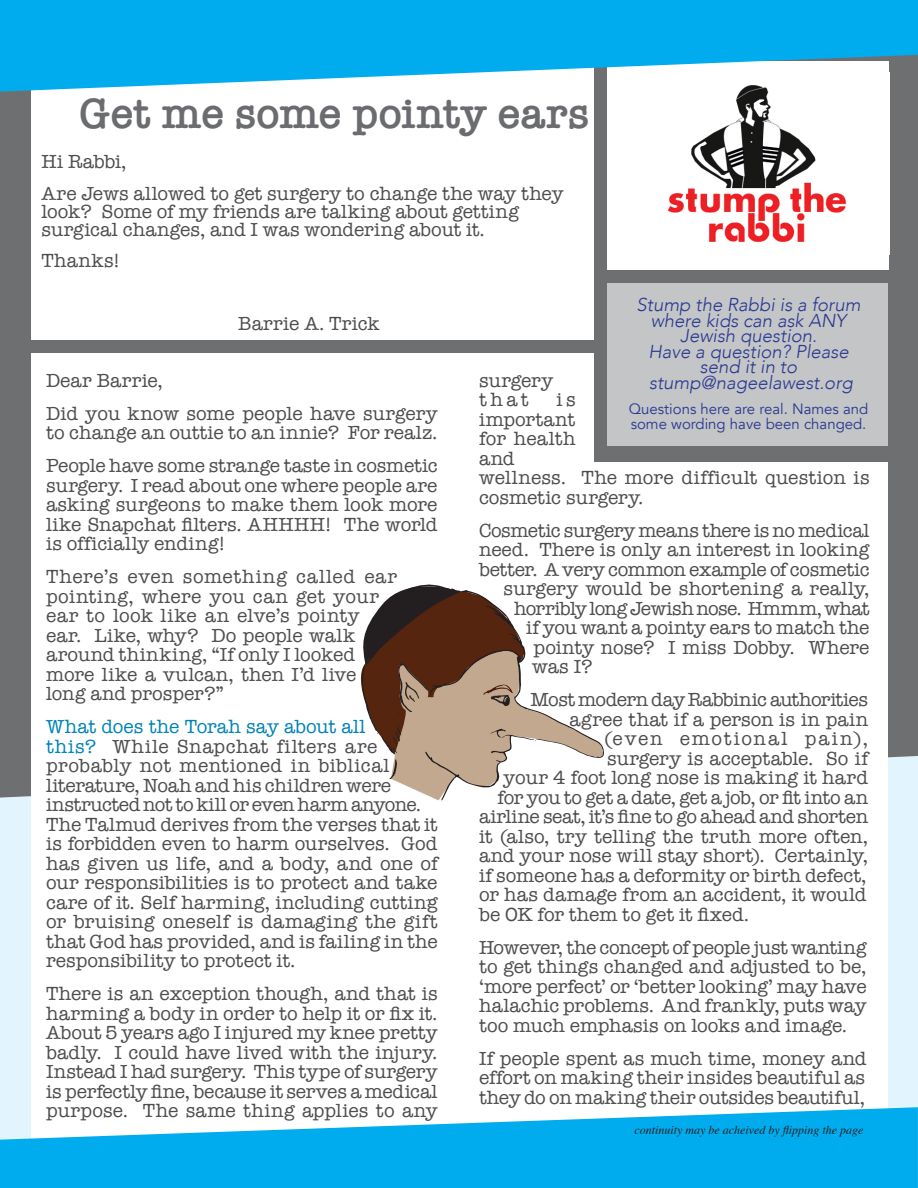
<style>
.page{position:relative;width:918px;height:1188px;background:#fff}
.page>*{position:absolute;margin:0;border:0;box-sizing:border-box;transform-origin:0 0}
.Head_back{font:600 43.5px "American Typewriter";letter-spacing:-.005em;color:#6b6c6f}
.MainText{font:19.5px/19.5px "American Typewriter";color:#4d4d4f}
.MainText-2{font:19.5px/19.5px "American Typewriter";letter-spacing:.02em;color:#4d4d4f}
.MainText-3{font:19.5px "American Typewriter";letter-spacing:-.02em;color:#4d4d4f}
.MainText-4{font:19.5px "American Typewriter";letter-spacing:-.03em;color:#4d4d4f}
.MainText-5{font:19.5px "American Typewriter";letter-spacing:.09em;color:#4d4d4f}
.MainText-6{font:19.5px/19.5px "American Typewriter";letter-spacing:.03em;color:#4d4d4f}
.t1{font:italic 300 18.6px/15.5px "Avenir";color:#2a3890;text-align:center}
.t2{font:15px/15.5px "Avenir";color:#2a3890}
.t3{font:italic 12px "Times";color:#231f20}
.s1{color:#0083b5}
</style>
<div class="page">
<div style="left:0;top:798px;width:918px;height:309px;background:#e2f4fd"></div>
<div style="left:0;top:92px;width:918px;height:706px;background:#6d6f71"></div>
<div style="left:31px;top:353px;width:856px;height:828px;background:#fff"></div>
<div style="left:594px;top:275px;width:324px;height:187px;background:#6d6f71"></div>
<svg style="left:360px;top:584px;width:244px;height:217px"></svg>
<div style="left:608px;top:62px;width:282px;height:208px;background:#fff"></div>
<img style="left:667px;top:92px;width:180px;height:150px">
<div style="left:32px;top:54px;width:562px;height:286px;background:#fff"></div>
<svg style="left:0;top:0;width:918px;height:92px;fill:#00acee"></svg>
<div style="left:608px;top:283px;width:280px;height:163px;background:#c3c5c7"></div>
<svg style="left:0;top:1107px;width:918px;height:81px;fill:#00acee"></svg>
<p class="Head_back" style="left:80px;top:80px;width:511px">Get me some pointy ears</p>
<p class="MainText" style="left:41px;top:151px;width:87px">Hi Rabbi,</p>
<p class="MainText" style="left:41px;top:184px;width:524px;line-height:18px">Are Jews allowed to get surgery to change the way they look? Some of my friends are talking about getting surgical changes, and I was wondering about it.</p>
<p class="MainText" style="left:41px;top:250px;width:81px">Thanks!</p>
<p class="MainText" style="left:238px;top:313px;width:143px">Barrie A. Trick</p>
<p class="MainText" style="left:46px;top:370px;width:118px">Dear Barrie,</p>
<p class="MainText" style="left:46px;top:403px;width:393px">Did you know some people have surgery to change an outtie to an innie? For realz.</p>
<p class="MainText" style="left:46px;top:456px;width:393px;text-align:justify">People have some strange taste in cosmetic surgery. I read about one where people are asking surgeons to make them look more like Snapchat filters. AHHHH! The world is officially ending!</p>
<p class="MainText-2" style="left:46px;top:567px;width:352px">There’s even something called ear pointing, where you can get your ear to look like an elve’s pointy ear. Like, why? Do people walk around thinking, “If only I looked more like a vulcan, then I’d live long and prosper?”</p>
<p class="MainText" style="left:46px;top:717px;width:393px"><span class="s1">What does the Torah say about all<br>this?</span> While Snapchat filters are probably not mentioned in biblical literature, Noah and his children were instructed not to kill or even harm anyone.<br>The Talmud derives from the verses that it is forbidden even to harm ourselves. God has given us life, and a body, and one of our responsibilities is to protect and take care of it. Self harming, including cutting or bruising oneself is damaging the gift that God has provided, and is failing in the responsibility to protect it.</p>
<p class="MainText" style="left:46px;top:984px;width:393px;text-align:justify">There is an exception though, and that is harming a body in order to help it or fix it.<br>About 5 years ago I injured my knee pretty badly. I could have lived with the injury.<br>Instead I had surgery. This type of surgery is perfectly fine, because it serves a medical purpose. The same thing applies to any</p>
<p class="t1" style="left:636px;top:297px;width:226px">Stump the Rabbi is a forum where kids can ask ANY<br>Jewish question.</p>
<p class="t1" style="left:648px;top:344px;width:202px">Have a question? Please send it in to</p>
<p class="t1" style="left:649px;top:375px;width:205px">stump@nageelawest.org</p>
<p class="t2" style="left:629px;top:401px;width:241px">Questions here are real. Names and some wording have been changed.</p>
<p class="MainText-6" style="left:479px;top:370px;width:76px">surgery that</p>
<p class="MainText" style="left:479px;top:390px;width:392px;text-indent:77px">is<br>important<br>for health<br>and<br>wellness. The more difficult question is cosmetic surgery.</p>
<p class="MainText-3" style="left:479px;top:516px;width:392px">Cosmetic surgery means there is no medical</p>
<p class="MainText" style="left:479px;top:540px;width:392px">need. There is only an interest in looking</p>
<p class="MainText-3" style="left:479px;top:555px;width:392px">better. A very common example of cosmetic</p>
<p class="MainText" style="left:504px;top:579px;width:368px">surgery would be shortening a really,</p>
<p class="MainText-4" style="left:514px;top:594px;width:357px">horribly long Jewish nose. Hmmm, what</p>
<p class="MainText" style="left:526px;top:618px;width:345px">if you want a pointy ears to match the</p>
<p class="MainText" style="left:534px;top:637px;width:337px">pointy nose? I miss Dobby. Where</p>
<p class="MainText" style="left:532px;top:657px;width:62px">was I?</p>
<p class="MainText-4" style="left:531px;top:685px;width:339px">Most modern day Rabbinic authorities</p>
<p class="MainText" style="left:570px;top:709px;width:300px">agree that if a person is in pain</p>
<p class="MainText-5" style="left:604px;top:724px;width:265px">(even emotional pain),</p>
<p class="MainText" style="left:607px;top:748px;width:262px">surgery is acceptable. So if</p>
<p class="MainText" style="left:504px;top:768px;width:366px">your 4 foot long nose is making it hard</p>
<p class="MainText-3" style="left:498px;top:783px;width:372px">for you to get a date, get a job, or fit into an</p>
<p class="MainText" style="left:479px;top:807px;width:391px">airline seat, it’s fine to go ahead and shorten</p>
<p class="MainText" style="left:479px;top:826px;width:391px">it (also, try telling the truth more often,</p>
<p class="MainText" style="left:479px;top:846px;width:390px">and your nose will stay short). Certainly,</p>
<p class="MainText" style="left:479px;top:865px;width:389px">if someone has a deformity or birth defect,</p>
<p class="MainText" style="left:479px;top:885px;width:389px">or has damage from an accident, it would</p>
<p class="MainText" style="left:479px;top:904px;width:272px">be OK for them to get it fixed.</p>
<p class="MainText" style="left:479px;top:937px;width:389px;text-align:justify">However, the concept of people just wanting to get things changed and adjusted to be, ‘more perfect’ or ‘better looking’ may have halachic problems. And frankly, puts way too much emphasis on looks and image.</p>
<p class="MainText" style="left:479px;top:1048px;width:389px;text-align:justify">If people spent as much time, money and effort on making their insides beautiful as they do on making their outsides beautiful,</p>
<p class="t3" style="left:634px;top:1120px;width:230px">continuity may be acheived by flipping the page</p>
</div>
